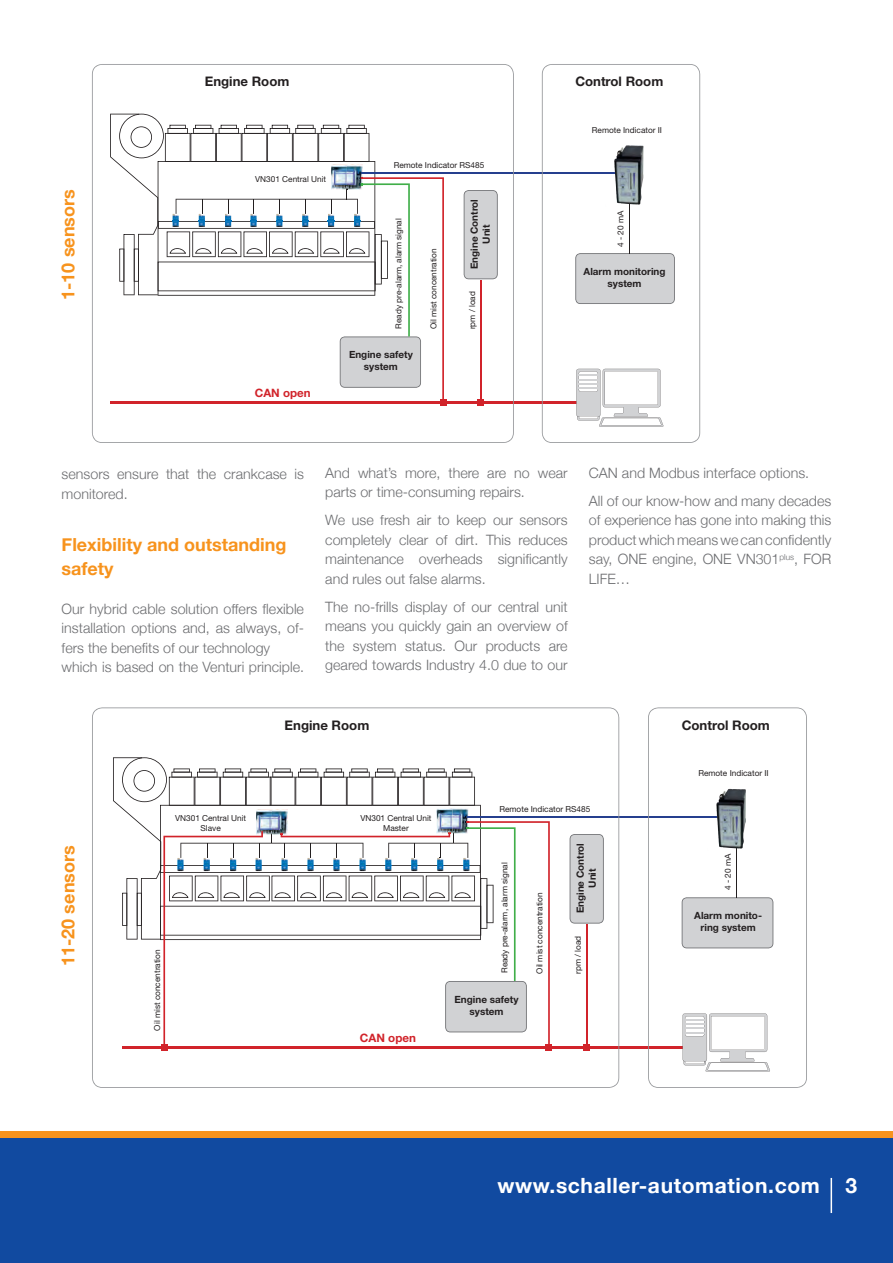
<style>
.page{position:relative;width:893px;height:1263px;background:#fff}
.page>*{position:absolute;margin:0;border:0;box-sizing:border-box;transform-origin:0 0}
.t1{font:700 21px "Helvetica Neue";letter-spacing:.03em;color:#fff}
.t2{font:700 18px/24px "Helvetica Neue";color:#f7931d}
.t3{font:300 14.25px/19.5px "Helvetica Neue";color:#6c6d70}
.t4{font:700 13.2px "Helvetica Neue";color:#231f20}
.t5{font:700 11.55px "Helvetica Neue";color:#d1232a}
.t6{font:700 9.9px/11.9px "Helvetica Neue";color:#231f20;text-align:center}
.t7{font:8.25px/9.9px "Helvetica Neue";color:#231f20;text-align:center}
</style>
<div class="page">
<div style="left:0;top:1134px;width:893px;height:129px;background:#114aa0"></div>
<div style="left:0;top:1131px;width:893px;height:6px;background:#f7931d"></div>
<hr style="left:360px;top:172px;width:261px;height:2px;background:#253f8e">
<hr style="left:110px;top:401px;width:469px;height:2px;background:#d1232a">
<svg style="left:542px;top:64px;width:158px;height:379px"></svg>
<svg style="left:92px;top:64px;width:422px;height:379px"></svg>
<hr style="left:480px;top:280px;width:1px;height:122px;background:#d1232a">
<div style="left:477px;top:399px;width:7px;height:7px;background:#d1232a"></div>
<svg style="left:110px;top:114px;width:334px;height:288px"></svg>
<svg style="left:576px;top:369px;width:88px;height:58px"></svg>
<hr style="left:578px;top:387px;width:20px;height:2px;background:#d1d2d4">
<hr style="left:578px;top:383px;width:20px;height:2px;background:#d1d2d4">
<img style="left:606px;top:145px;width:38px;height:61px">
<hr style="left:465px;top:816px;width:262px;height:2px;background:#253f8e">
<hr style="left:122px;top:1046px;width:563px;height:2px;background:#d1232a">
<svg style="left:92px;top:707px;width:527px;height:381px"></svg>
<svg style="left:648px;top:707px;width:159px;height:381px"></svg>
<hr style="left:586px;top:925px;width:1px;height:122px;background:#d1232a">
<div style="left:583px;top:1044px;width:7px;height:6px;background:#d1232a"></div>
<svg style="left:683px;top:1013px;width:87px;height:58px"></svg>
<hr style="left:685px;top:1019px;width:20px;height:2px;background:#d1d2d4">
<hr style="left:685px;top:1023px;width:20px;height:2px;background:#d1d2d4">
<hr style="left:685px;top:1032px;width:20px;height:2px;background:#d1d2d4">
<hr style="left:685px;top:1027px;width:20px;height:2px;background:#d1d2d4">
<svg style="left:113px;top:757px;width:439px;height:293px"></svg>
<div style="left:161px;top:1044px;width:7px;height:6px;background:#d1232a"></div>
<img style="left:708px;top:789px;width:38px;height:61px">
<hr style="left:831px;top:1178px;width:1px;height:35px;background:#fff">
<p class="t2" style="left:57px;top:300px;width:113px;rotate:-90deg">1-10 sensors</p>
<p class="t4" style="left:205px;top:71px;width:86px">Engine Room</p>
<p class="t7" style="left:255px;top:175px;width:72px">VN301 Central Unit</p>
<p class="t5" style="left:255px;top:384px;width:57px">CAN open</p>
<p class="t4" style="left:575px;top:71px;width:89px">Control Room</p>
<p class="t7" style="left:394px;top:160px;width:92px">Remote Indicator RS485</p>
<p class="t7" style="left:592px;top:125px;width:72px">Remote Indicator II</p>
<p class="t6" style="left:469px;top:269px;width:72px;rotate:-90deg">Engine Control<br>Unit</p>
<p class="t7" style="left:394px;top:329px;width:112px;rotate:-90deg">Ready pre-alarm, alarm signal</p>
<p class="t7" style="left:616px;top:247px;width:38px;rotate:-90deg">4 - 20 mA</p>
<p class="t7" style="left:429px;top:329px;width:82px;rotate:-90deg">Oil mist concentration</p>
<p class="t6" style="left:584px;top:266px;width:83px">Alarm monitoring system</p>
<p class="t7" style="left:468px;top:329px;width:39px;rotate:-90deg">rpm / load</p>
<p class="t6" style="left:349px;top:349px;width:65px">Engine safety system</p>
<p class="t3" style="left:62px;top:464px;width:244px">sensors ensure that the crankcase is monitored.</p>
<p class="t2" style="left:62px;top:533px;width:226px">Flexibility and outstanding safety</p>
<p class="t3" style="left:62px;top:598px;width:244px">Our hybrid cable solution offers flexible installation options and, as always, of&shy;fers the benefits of our technology which is based on the Venturi principle.</p>
<p class="t3" style="left:325px;top:462px;width:244px">And what’s more, there are no wear parts or time-consuming repairs.</p>
<p class="t3" style="left:325px;top:510px;width:244px;text-align:justify">We use fresh air to keep our sensors completely clear of dirt. This reduces maintenance overheads significantly and rules out false alarms.</p>
<p class="t3" style="left:325px;top:596px;width:244px;text-align:justify">The no-frills display of our central unit means you quickly gain an overview of the system status. Our products are geared towards Industry 4.0 due to our</p>
<p class="t4" style="left:285px;top:714px;width:86px">Engine Room</p>
<p class="t3" style="left:589px;top:458px;width:244px;line-height:28px">CAN and Modbus interface options.<br>All of our know-how and many decades</p>
<p class="t3" style="left:589px;top:510px;width:244px;text-align:justify">of experience has gone into making this product which means we can confidently say, ONE engine, ONE VN301<sup>plus</sup>, FOR LIFE…</p>
<p class="t4" style="left:682px;top:714px;width:90px">Control Room</p>
<p class="t7" style="left:698px;top:769px;width:72px">Remote Indicator II</p>
<p class="t2" style="left:57px;top:966px;width:123px;rotate:-90deg">11-20 sensors</p>
<p class="t7" style="left:175px;top:814px;width:73px">VN301 Central Unit<br>Slave</p>
<p class="t7" style="left:360px;top:814px;width:73px">VN301 Central Unit<br>Master</p>
<p class="t7" style="left:153px;top:1030px;width:83px;rotate:-90deg">Oil mist concentration</p>
<p class="t5" style="left:360px;top:1029px;width:58px">CAN open</p>
<p class="t7" style="left:499px;top:804px;width:92px">Remote Indicator RS485</p>
<p class="t6" style="left:575px;top:913px;width:72px;rotate:-90deg">Engine Control<br>Unit</p>
<p class="t7" style="left:500px;top:973px;width:112px;rotate:-90deg">Ready pre-alarm, alarm signal</p>
<p class="t7" style="left:723px;top:890px;width:38px;rotate:-90deg">4 - 20 mA</p>
<p class="t7" style="left:535px;top:974px;width:83px;rotate:-90deg">Oil mist concentration</p>
<p class="t6" style="left:694px;top:910px;width:69px">Alarm monito&shy;ring system</p>
<p class="t7" style="left:574px;top:974px;width:40px;rotate:-90deg">rpm / load</p>
<p class="t6" style="left:454px;top:993px;width:66px">Engine safety system</p>
<h1 class="t1" style="left:497px;top:1169px;width:361px">www.schaller-automation.com 3</h1>
</div>
